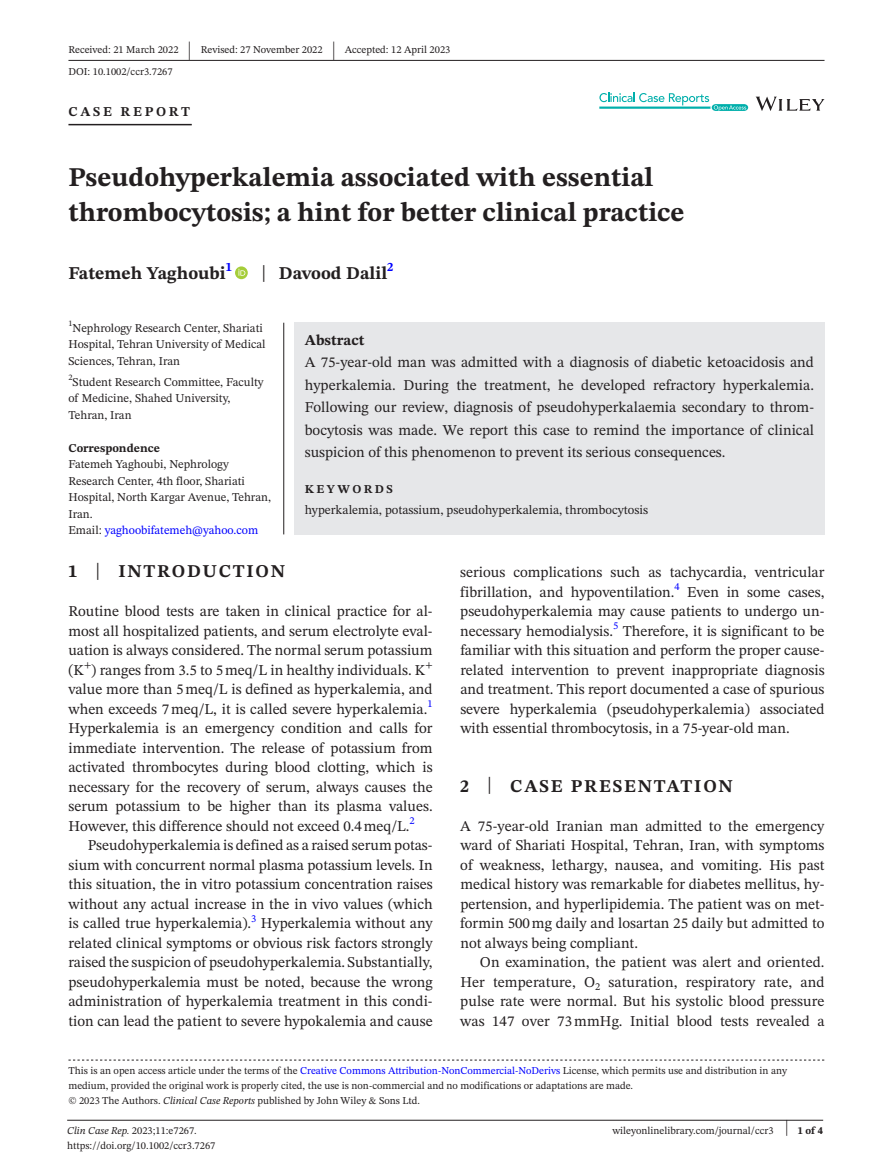
<style>
.page{position:relative;width:893px;height:1174px;background:#fff}
.page>*{position:absolute;margin:0;border:0;box-sizing:border-box;transform-origin:0 0}
.t1{font:700 27px/34.5px "STIX Two Text";color:#231f20}
.t2{font:25.65px "STIX Two Text";color:#231f20;scale:.49 1}
.t3{font:700 18px "STIX Two Text";letter-spacing:.1em;color:#231f20}
.t4{font:700 18px "STIX Two Text";color:#231f20}
.t5{font:15px/19.5px "STIX Two Text";color:#231f20;text-align:justify}
.t6{font:700 15px "STIX Two Text";color:#231f20}
.t7{font:700 13.5px "STIX Two Text";letter-spacing:.2em;color:#231f20}
.t8{font:12.75px "STIX Two Text";color:#231f20}
.t9{font:12px/16.5px "STIX Two Text";color:#231f20}
.t10{font:700 12px "STIX Two Text";color:#231f20}
.t11{font:700 12px "STIX Two Text";letter-spacing:.2em;color:#231f20}
.t12{font:10.5px/15px "STIX Two Text";color:#231f20}
.t13{font:700 10.5px "STIX Two Text";color:#231f20}
.t14{font:10.5px "STIX Two Text";color:#00f}
.t15{font:10.5px "STIX";color:#231f20}
.s1{font-weight:400;font-size:23.4px}
.s2{color:#00f}
.s3{font-weight:400;font-size:23.7px}
.s4{font-style:italic}
.s5{font-weight:400;font-size:22.2px}
</style>
<div class="page">
<hr style="left:67px;top:1119px;width:756px;height:1px;background:#231f20">
<svg style="left:756px;top:97px;width:68px;height:14px"></svg>
<svg style="left:599px;top:93px;width:149px;height:18px"></svg>
<hr style="left:68px;top:60px;width:756px;height:1px;background:#231f20">
<hr style="left:68px;top:124px;width:124px;height:1px;background:#231f20">
<svg style="left:235px;top:266px;width:13px;height:13px"></svg>
<svg style="left:238px;top:269px;width:7px;height:7px"></svg>
<svg style="left:68px;top:1059px;width:756px;height:1px"></svg>
<hr style="left:283px;top:323px;width:1px;height:211px;background:#231f20">
<div style="left:294px;top:323px;width:530px;height:202px;background:#e6e7e9"></div>
<div style="left:294px;top:524px;width:530px;height:10px;background:#e6e7e9"></div>
<p class="t12" style="left:68px;top:42px;width:112px">Received: 21 March 2022</p>
<h2 class="t2" style="left:188px;top:32px;width:8px">|</h2>
<p class="t12" style="left:201px;top:42px;width:123px">Revised: 27 November 2022</p>
<h2 class="t2" style="left:332px;top:32px;width:8px">|</h2>
<p class="t12" style="left:345px;top:42px;width:107px">Accepted: 12 April 2023</p>
<p class="t12" style="left:68px;top:64px;width:106px">DOI: 10.1002/ccr3.7267</p>
<p class="t7" style="left:68px;top:101px;width:123px">CASE REPORT</p>
<h1 class="t1" style="left:68px;top:161px;width:617px">Pseudohyperkalemia associated with essential thrombocytosis; a hint for better clinical practice</h1>
<p class="t4" style="left:68px;top:260px;width:165px">Fatemeh Yaghoubi<sup>1</sup></p>
<p class="t4" style="left:261px;top:260px;width:134px"><span class="s1">|</span> Davood Dalil<sup>2</sup></p>
<p class="t9" style="left:68px;top:319px;width:199px"><sup>1</sup>Nephrology Research Center, Shariati<br>Hospital, Tehran University of Medical<br>Sciences, Tehran, Iran</p>
<p class="t9" style="left:68px;top:373px;width:197px"><sup>2</sup>Student Research Committee, Faculty of Medicine, Shahed University,<br>Tehran, Iran</p>
<p class="t10" style="left:68px;top:439px;width:93px">Correspondence</p>
<p class="t9" style="left:68px;top:456px;width:204px">Fatemeh Yaghoubi, Nephrology<br>Research Center, 4th floor, Shariati<br>Hospital, North Kargar Avenue, Tehran,<br>Iran.<br>Email: <span class="s2">yaghoobifatemeh@yahoo.com</span></p>
<p class="t6" style="left:305px;top:329px;width:61px">Abstract</p>
<p class="t5" style="left:305px;top:351px;width:511px;line-height:22.5px">A 75-year-old man was admitted with a diagnosis of diabetic ketoacidosis and hyperkalemia. During the treatment, he developed refractory hyperkalemia.<br>Following our review, diagnosis of pseudohyperkalaemia secondary to throm&shy;bocytosis was made. We report this case to remind the importance of clinical suspicion of this phenomenon to prevent its serious consequences.</p>
<p class="t11" style="left:305px;top:480px;width:90px">KEYWORDS</p>
<p class="t8" style="left:305px;top:501px;width:345px">hyperkalemia, potassium, pseudohyperkalemia, thrombocytosis</p>
<p class="t3" style="left:68px;top:558px;width:218px">1 <span class="s3">|</span> INTRODUCTION</p>
<p class="t5" style="left:68px;top:601px;width:366px">Routine blood tests are taken in clinical practice for al&shy;most all hospitalized patients, and serum electrolyte eval&shy;uation is always considered. The normal serum potassium (K</p>
<p class="t15" style="left:84px;top:657px;width:9px">+</p>
<p class="t5" style="left:91px;top:660px;width:336px">) ranges from 3.5 to 5meq/L in healthy individuals. K</p>
<p class="t15" style="left:425px;top:657px;width:9px">+</p>
<p class="t5" style="left:68px;top:679px;width:366px">value more than 5meq/L is defined as hyperkalemia, and when exceeds 7meq/L, it is called severe hyperkalemia.</p>
<p class="t14" style="left:427px;top:696px;width:7px">1</p>
<p class="t5" style="left:68px;top:718px;width:366px">Hyperkalemia is an emergency condition and calls for immediate intervention. The release of potassium from activated thrombocytes during blood clotting, which is necessary for the recovery of serum, always causes the serum potassium to be higher than its plasma values.<br>However, this difference should not exceed 0.4meq/L.</p>
<p class="t14" style="left:410px;top:813px;width:7px">2</p>
<p class="t5" style="left:68px;top:835px;width:366px;text-indent:19px">Pseudohyperkalemia is defined as a raised serum potas&shy;sium with concurrent normal plasma potassium levels. In this situation, the in vitro potassium concentration raises without any actual increase in the in vivo values (which is called true hyperkalemia).</p>
<p class="t14" style="left:251px;top:910px;width:7px">3</p>
<p class="t5" style="left:68px;top:913px;width:366px;text-indent:192px">Hyperkalemia without any related clinical symptoms or obvious risk factors strongly raised the suspicion of pseudohyperkalemia. Substantially, pseudohyperkalemia must be noted, because the wrong administration of hyperkalemia treatment in this condi&shy;tion can lead the patient to severe hypokalemia and cause</p>
<p class="t5" style="left:460px;top:562px;width:366px">serious complications such as tachycardia, ventricular fibrillation, and hypoventilation.</p>
<p class="t14" style="left:675px;top:579px;width:7px">4</p>
<p class="t5" style="left:460px;top:582px;width:366px;text-indent:227px">Even in some cases, pseudohyperkalemia may cause patients to undergo un&shy;necessary hemodialysis.</p>
<p class="t14" style="left:613px;top:618px;width:7px">5</p>
<p class="t5" style="left:460px;top:621px;width:366px;text-indent:162px">Therefore, it is significant to be familiar with this situation and perform the proper cause&shy;related intervention to prevent inappropriate diagnosis and treatment. This report documented a case of spurious severe hyperkalemia (pseudohyperkalemia) associated with essential thrombocytosis, in a 75-year-old man.</p>
<p class="t3" style="left:460px;top:773px;width:274px">2 <span class="s3">|</span> CASE PRESENTATION</p>
<p class="t5" style="left:460px;top:816px;width:366px">A 75-year-old Iranian man admitted to the emergency ward of Shariati Hospital, Tehran, Iran, with symptoms of weakness, lethargy, nausea, and vomiting. His past medical history was remarkable for diabetes mellitus, hy&shy;pertension, and hyperlipidemia. The patient was on met&shy;formin 500mg daily and losartan 25 daily but admitted to not always being compliant.</p>
<p class="t5" style="left:460px;top:952px;width:366px;text-indent:20px">On examination, the patient was alert and oriented.<br>Her temperature, O<sub>2</sub> saturation, respiratory rate, and pulse rate were normal. But his systolic blood pressure was 147 over 73mmHg. Initial blood tests revealed a</p>
<p class="t12" style="left:68px;top:1063px;width:720px">This is an open access article under the terms of the <span class="s2">Creative Commons Attribution-NonCommercial-NoDerivs</span> License, which permits use and distribution in any medium, provided the original work is properly cited, the use is non-commercial and no modifications or adaptations are made.<br>© 2023 The Authors. <span class="s4">Clinical Case Reports</span> published by John Wiley &amp; Sons Ltd.</p>
<p class="t12" style="left:67px;top:1123px;width:131px"><span class="s4">Clin Case Rep.</span> 2023;11:e7267.</p>
<p class="t13" style="left:785px;top:1123px;width:39px"><span class="s5">|</span> 1 of 4</p>
<p class="t12" style="left:67px;top:1138px;width:150px">https://doi.org/10.1002/ccr3.7267</p>
<p class="t12" style="left:612px;top:1123px;width:163px">wileyonlinelibrary.com/journal/ccr3</p>
</div>
